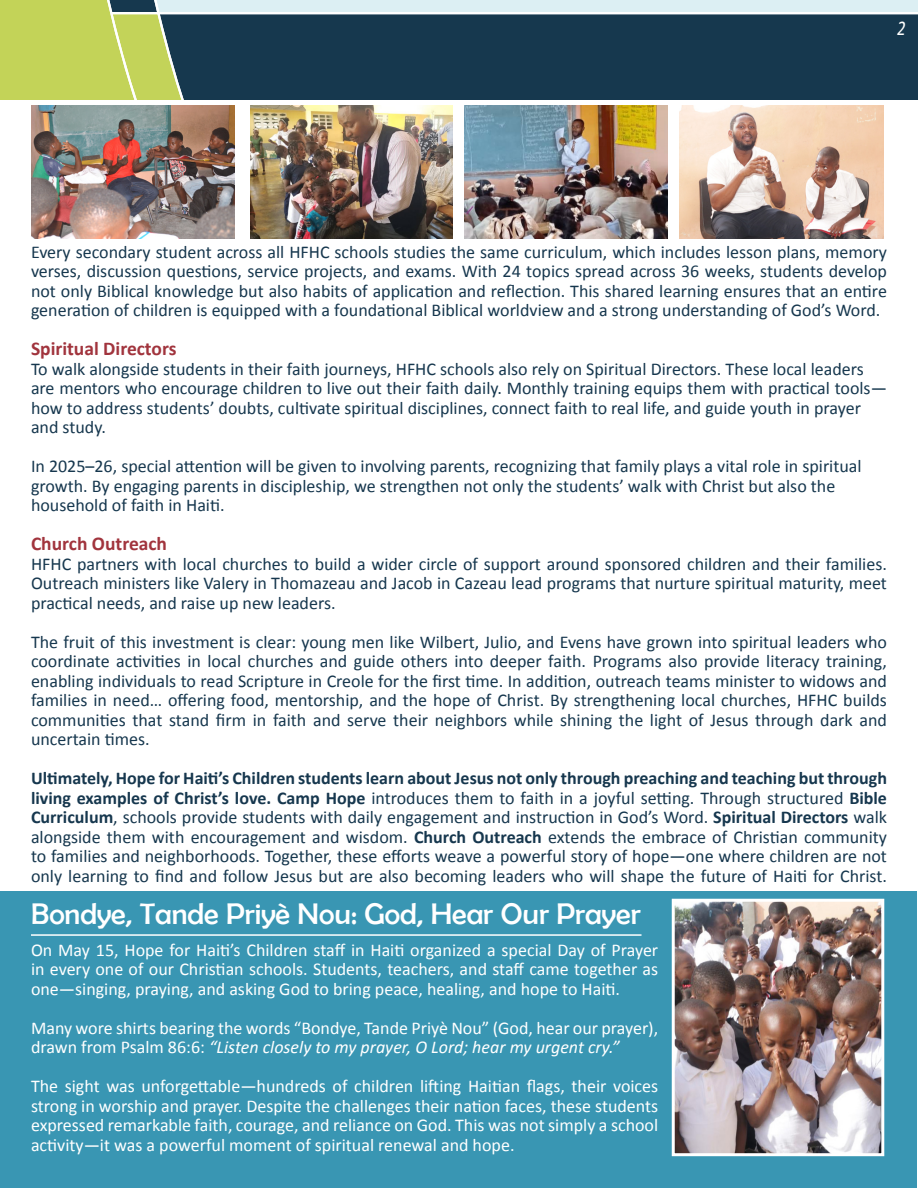
<style>
.page{position:relative;width:918px;height:1188px;background:#fff}
.page>*{position:absolute;margin:0;border:0;box-sizing:border-box;transform-origin:0 0}
.t1{font:30px "Berlin Sans FB";color:#fff}
.sidebar{font:italic 21px "Calibri";color:#fff;scale:.8 1}
.t2{font:700 19.5px "Calibri";color:#a1343d}
.t3{font:18px/19.5px "Calibri";color:#16374e;text-align:justify}
.t4{font:18px/19.5px "Calibri";color:#fff;text-align:justify}
.s1{font-weight:700}
.s2{font-style:italic}
</style>
<div class="page">
<div style="left:0;top:0;width:103px;height:99px;background:#c3d358"></div>
<svg style="left:103px;top:0;width:814px;height:99px;background:#3f5d66"></svg>
<hr style="left:917px;top:0;width:1px;height:715px;background:#dceff4">
<div style="left:1px;top:891px;width:916px;height:297px;background:#3996b3"></div>
<img style="left:31px;top:105px;width:203px;height:133px">
<img style="left:250px;top:105px;width:203px;height:133px">
<img style="left:465px;top:105px;width:203px;height:133px">
<img style="left:680px;top:105px;width:203px;height:133px">
<img style="left:676px;top:903px;width:204px;height:249px">
<div style="left:672px;top:899px;width:212px;height:257px;border:3px solid #fff"></div>
<hr style="left:31px;top:934px;width:611px;height:2px;background:#fff">
<p class="sidebar" style="left:897px;top:13px;width:12px">2</p>
<p class="t3" style="left:31px;top:242px;width:857px">Every secondary student across all HFHC schools studies the same curriculum, which includes lesson plans, memory verses, discussion questions, service projects, and exams. With 24 topics spread across 36 weeks, students develop not only Biblical knowledge but also habits of application and reflection. This shared learning ensures that an entire generation of children is equipped with a foundational Biblical worldview and a strong understanding of God’s Word.</p>
<p class="t2" style="left:31px;top:336px;width:147px">Spiritual Directors</p>
<p class="t3" style="left:31px;top:359px;width:834px">To walk alongside students in their faith journeys, HFHC schools also rely on Spiritual Directors. These local leaders</p>
<p class="t3" style="left:31px;top:378px;width:857px">are mentors who encourage children to live out their faith daily. Monthly training equips them with practical tools— how to address students’ doubts, cultivate spiritual disciplines, connect faith to real life, and guide youth in prayer</p>
<p class="t3" style="left:31px;top:417px;width:76px">and study.</p>
<p class="t3" style="left:31px;top:456px;width:832px;text-align:left">In 2025–26, special attention will be given to involving parents, recognizing that family plays a vital role in spiritual growth. By engaging parents in discipleship, we strengthen not only the students’ walk with Christ but also the household of faith in Haiti.</p>
<p class="t2" style="left:31px;top:531px;width:138px">Church Outreach</p>
<p class="t3" style="left:31px;top:554px;width:857px">HFHC partners with local churches to build a wider circle of support around sponsored children and their families.<br>Outreach ministers like Valery in Thomazeau and Jacob in Cazeau lead programs that nurture spiritual maturity, meet practical needs, and raise up new leaders.</p>
<p class="t3" style="left:31px;top:632px;width:858px">The fruit of this investment is clear: young men like Wilbert, Julio, and Evens have grown into spiritual leaders who coordinate activities in local churches and guide others into deeper faith. Programs also provide literacy training, enabling individuals to read Scripture in Creole for the first time. In addition, outreach teams minister to widows and families in need… offering food, mentorship, and the hope of Christ. By strengthening local churches, HFHC builds communities that stand firm in faith and serve their neighbors while shining the light of Jesus through dark and uncertain times.</p>
<p class="t3" style="left:31px;top:768px;width:858px"><span class="s1">Ultimately, Hope for Haiti’s Children students learn about Jesus not only through preaching and teaching but through living examples of Christ’s love. Camp Hope</span> introduces them to faith in a joyful setting. Through structured <span class="s1">Bible Curriculum</span>, schools provide students with daily engagement and instruction in God’s Word. <span class="s1">Spiritual Directors</span> walk alongside them with encouragement and wisdom. <span class="s1">Church Outreach</span> extends the embrace of Christian community to families and neighborhoods. Together, these efforts weave a powerful story of hope—one where children are not only learning to find and follow Jesus but are also becoming leaders who will shape the future of Haiti for Christ.</p>
<p class="t1" style="left:31px;top:897px;width:611px">Bondye, Tande Priyè Nou: God, Hear Our Prayer</p>
<p class="t4" style="left:31px;top:940px;width:629px">On May 15, Hope for Haiti’s Children staff in Haiti organized a special Day of Prayer in every one of our Christian schools. Students, teachers, and staff came together as one—singing, praying, and asking God to bring peace, healing, and hope to Haiti.</p>
<p class="t4" style="left:31px;top:1018px;width:629px">Many wore shirts bearing the words “Bondye, Tande Priyè Nou” (God, hear our prayer), drawn from Psalm 86:6: <span class="s2">“Listen closely to my prayer, O Lord; hear my urgent cry.”</span></p>
<p class="t4" style="left:31px;top:1076px;width:629px">The sight was unforgettable—hundreds of children lifting Haitian flags, their voices strong in worship and prayer. Despite the challenges their nation faces, these students expressed remarkable faith, courage, and reliance on God. This was not simply a school activity—it was a powerful moment of spiritual renewal and hope.</p>
</div>
